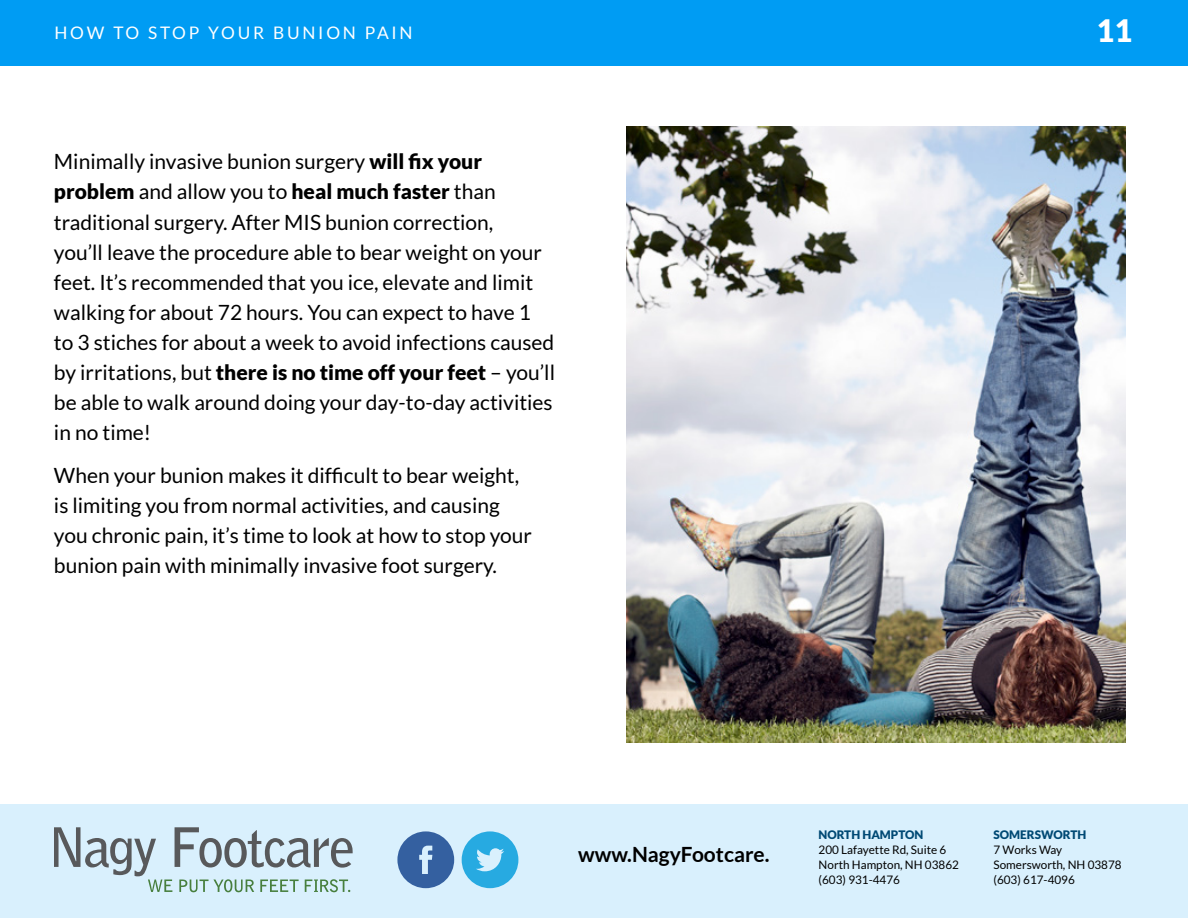
<style>
.page{position:relative;width:1188px;height:918px;background:#fff}
.page>*{position:absolute;margin:0;border:0;box-sizing:border-box;transform-origin:0 0}
.t1{font:900 30.9px "Lato";color:#fff}
.t2{font:21px/30px "Lato";color:#000}
.t3{font:700 21px "Lato";color:#000}
.t4{font:17.25px "Lato";letter-spacing:.16em;color:#fff}
.t5{font:11.7px/15.1px "Lato";color:#000}
.t6{font:900 11.7px "Lato";color:#004974}
.s1{font-weight:900}
</style>
<div class="page">
<div style="left:0;top:0;width:1188px;height:65px;background:#009cf3"></div>
<div style="left:0;top:805px;width:1188px;height:113px;background:#d9f0fd"></div>
<svg style="left:54px;top:827px;width:299px;height:65px"></svg>
<svg style="left:397px;top:831px;width:57px;height:57px"></svg>
<svg style="left:462px;top:831px;width:56px;height:57px"></svg>
<img style="left:626px;top:126px;width:499px;height:616px">
<p class="t4" style="left:54px;top:23px;width:360px">HOW TO STOP YOUR BUNION PAIN</p>
<h1 class="t1" style="left:1097px;top:13px;width:37px">11</h1>
<p class="t2" style="left:54px;top:147px;width:503px">Minimally invasive bunion surgery <span class="s1">will fix your problem</span> and allow you to <span class="s1">heal much faster</span> than traditional surgery. After MIS bunion correction,<br>you’ll leave the procedure able to bear weight on your feet. It’s recommended that you ice, elevate and limit walking for about 72 hours. You can expect to have 1 to 3 stiches for about a week to avoid infections caused by irritations, but <span class="s1">there is no time off your feet</span> – you’ll be able to walk around doing your day-to-day activities in no time!</p>
<p class="t2" style="left:54px;top:460px;width:480px">When your bunion makes it difficult to bear weight, is limiting you from normal activities, and causing you chronic pain, it’s time to look at how to stop your bunion pain with minimally invasive foot surgery.</p>
<p class="t3" style="left:578px;top:843px;width:193px">www.NagyFootcare.</p>
<p class="t6" style="left:819px;top:828px;width:106px">NORTH HAMPTON</p>
<p class="t5" style="left:819px;top:842px;width:142px">200 Lafayette Rd, Suite 6<br>North Hampton, NH 03862 (603) 931-4476</p>
<p class="t6" style="left:994px;top:828px;width:94px">SOMERSWORTH</p>
<p class="t5" style="left:994px;top:842px;width:130px">7 Works Way<br>Somersworth, NH 03878 (603) 617-4096</p>
</div>
